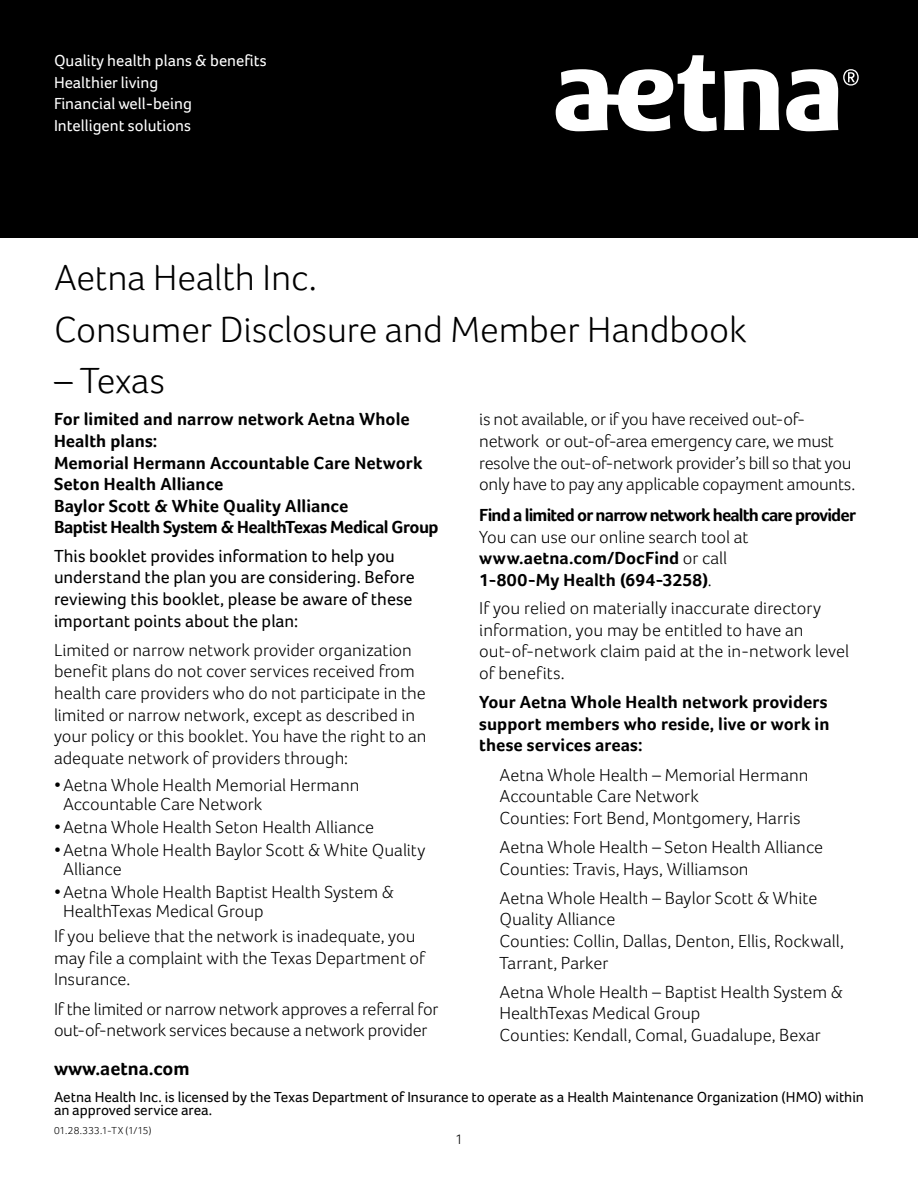
<style>
.page{position:relative;width:918px;height:1188px;background:#fff}
.page>*{position:absolute;margin:0;border:0;box-sizing:border-box;transform-origin:0 0}
.t1{font:99px "Aetna Inc Logo Roman";color:#fff}
.t2{font:300 37.5px "Foco";letter-spacing:-.005em;color:#000}
.t3{font:700 19.5px "Foco";color:#000}
.t4{font:300 18px/21.6px "Foco";color:#000}
.t5{font:700 18px/21.6px "Foco";color:#000}
.t6{font:18px/21.6px "Foco";color:#000}
.t7{font:700 18px/21.6px "Foco";letter-spacing:-.04em;color:#000}
.t8{font:700 18px/21.6px "Foco";letter-spacing:-.02em;color:#000}
.t9{font:16.5px/21.8px "Foco";color:#fff}
.t10{font:15px/13.5px "Foco";letter-spacing:-.005em;color:#000}
.t11{font:300 14.25px "Foco";color:#000}
.t12{font:300 10.5px "Foco";letter-spacing:.015em;color:#000}
.s1{font-weight:300}
</style>
<div class="page">
<div style="left:0;top:0;width:918px;height:238px;background:#000"></div>
<p class="t9" style="left:54px;top:49px;width:214px">Quality health plans &amp; benefits<br>Healthier living<br>Financial well-being<br>Intelligent solutions</p>
<h1 class="t2" style="left:54px;top:256px;width:264px">Aetna Health Inc.</h1>
<p class="t1" style="left:554px;top:41px;width:339px">a</p>
<h2 class="t2" style="left:54px;top:307px;width:694px">Consumer Disclosure and Member Handbook</h2>
<h2 class="t2" style="left:54px;top:359px;width:113px">– Texas</h2>
<p class="t5" style="left:54px;top:408px;width:357px">For limited and narrow network Aetna Whole<br>Health plans:</p>
<p class="t5" style="left:54px;top:452px;width:370px">Memorial Hermann Accountable Care Network<br>Seton Health Alliance</p>
<p class="t8" style="left:54px;top:495px;width:386px">Baylor Scott &amp; White Quality Alliance<br>Baptist Health System &amp; HealthTexas Medical Group</p>
<p class="t6" style="left:54px;top:545px;width:362px">This booklet provides information to help you understand the plan you are considering. Before reviewing this booklet, please be aware of these important points about the plan:</p>
<p class="t4" style="left:54px;top:639px;width:374px">Limited or narrow network provider organization benefit plans do not cover services received from health care providers who do not participate in the limited or narrow network, except as described in your policy or this booklet. You have the right to an adequate network of providers through:</p>
<p class="t4" style="left:63px;top:775px;width:298px;line-height:19.5px;text-indent:-9px">• Aetna Whole Health Memorial Hermann<br>Accountable Care Network</p>
<p class="t4" style="left:54px;top:816px;width:321px">• Aetna Whole Health Seton Health Alliance</p>
<p class="t4" style="left:63px;top:840px;width:364px;line-height:19.5px;text-indent:-9px">• Aetna Whole Health Baylor Scott &amp; White Quality<br>Alliance</p>
<p class="t4" style="left:63px;top:882px;width:332px;line-height:19.5px;text-indent:-9px">• Aetna Whole Health Baptist Health System &amp;<br>HealthTexas Medical Group</p>
<p class="t4" style="left:54px;top:925px;width:372px">If you believe that the network is inadequate, you may file a complaint with the Texas Department of<br>Insurance.</p>
<p class="t4" style="left:54px;top:998px;width:386px">If the limited or narrow network approves a referral for out-of-network services because a network provider</p>
<p class="t4" style="left:479px;top:408px;width:378px">is not available, or if you have received out-of&shy;network or out-of-area emergency care, we must resolve the out-of-network provider’s bill so that you only have to pay any applicable copayment amounts.</p>
<p class="t7" style="left:479px;top:504px;width:378px">Find a limited or narrow network health care provider <span class="s1">You can use our online search tool at </span>www.aetna.com/DocFind <span class="s1">or call<br></span>1-800-My Health (694-3258)<span class="s1">.</span></p>
<p class="t4" style="left:479px;top:597px;width:372px">If you relied on materially inaccurate directory information, you may be entitled to have an out-of-network claim paid at the in-network level of benefits.</p>
<p class="t5" style="left:479px;top:691px;width:352px;text-align:justify">Your Aetna Whole Health network providers support members who reside, live or work in these services areas:</p>
<p class="t4" style="left:500px;top:764px;width:311px">Aetna Whole Health – Memorial Hermann<br>Accountable Care Network<br>Counties: Fort Bend, Montgomery, Harris</p>
<p class="t4" style="left:500px;top:836px;width:325px">Aetna Whole Health – Seton Health Alliance<br>Counties: Travis, Hays, Williamson</p>
<p class="t4" style="left:500px;top:887px;width:346px">Aetna Whole Health – Baylor Scott &amp; White<br>Quality Alliance<br>Counties: Collin, Dallas, Denton, Ellis, Rockwall,<br>Tarrant, Parker</p>
<p class="t4" style="left:500px;top:981px;width:345px">Aetna Whole Health – Baptist Health System &amp;<br>HealthTexas Medical Group<br>Counties: Kendall, Comal, Guadalupe, Bexar</p>
<p class="t3" style="left:54px;top:1056px;width:137px">www.aetna.com</p>
<p class="t10" style="left:54px;top:1090px;width:812px">Aetna Health Inc. is licensed by the Texas Department of Insurance to operate as a Health Maintenance Organization (HMO) within an approved service area.</p>
<p class="t12" style="left:54px;top:1124px;width:99px">01.28.333.1-TX (1/15)</p>
<p class="t11" style="left:455px;top:1131px;width:9px">1</p>
</div>
